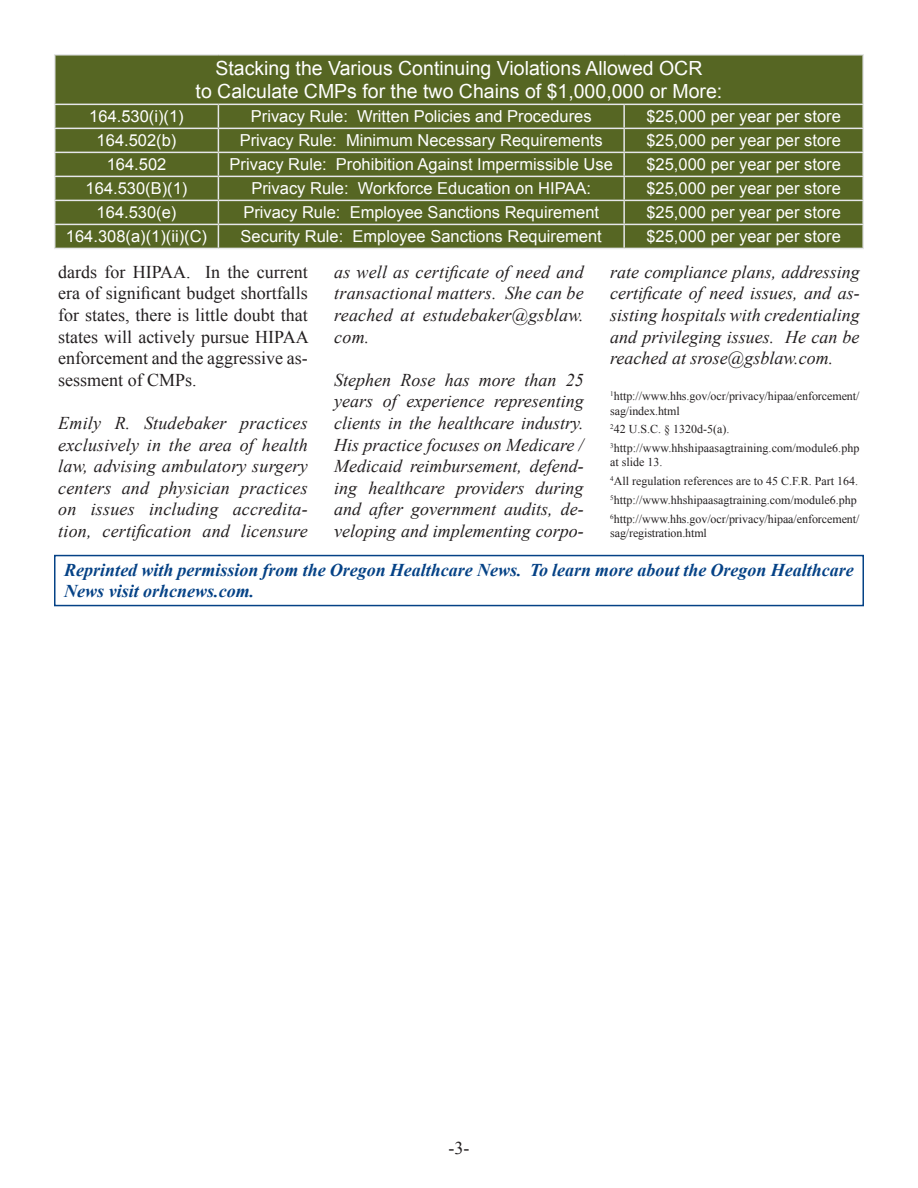
<style>
.page{position:relative;width:918px;height:1188px;background:#fff}
.page>*{position:absolute;margin:0;border:0;box-sizing:border-box;transform-origin:0 0}
.t1{font:19.5px "Arial";color:#fff}
.t2{font:italic 18px/21.6px "Times New Roman";color:#231f20;text-align:justify}
.t3{font:18px/21.6px "Times New Roman";color:#231f20;text-align:justify}
.t4{font:italic 700 18px/21.6px "Times New Roman";color:#054286}
.t5{font:16.5px "Arial";color:#fff}
.t6{font:12px/14.4px "Times New Roman";color:#231f20}
</style>
<div class="page">
<div style="left:54px;top:555px;width:810px;height:51px;border:2px solid #054286"></div>
<svg style="left:55px;top:56px;width:807px;height:192px;background:#586826"></svg>
<hr style="left:54px;top:54px;width:164px;height:2px;background:#e6e7e9">
<hr style="left:54px;top:56px;width:1px;height:48px;background:#e6e7e9">
<hr style="left:218px;top:54px;width:406px;height:2px;background:#e6e7e9">
<hr style="left:624px;top:54px;width:240px;height:2px;background:#e6e7e9">
<hr style="left:862px;top:56px;width:2px;height:48px;background:#e6e7e9">
<hr style="left:54px;top:104px;width:164px;height:1px;background:#e6e7e9">
<hr style="left:218px;top:104px;width:406px;height:1px;background:#e6e7e9">
<hr style="left:624px;top:104px;width:240px;height:1px;background:#e6e7e9">
<hr style="left:623px;top:105px;width:2px;height:23px;background:#e6e7e9">
<hr style="left:862px;top:105px;width:2px;height:23px;background:#e6e7e9">
<hr style="left:54px;top:128px;width:164px;height:1px;background:#e6e7e9">
<hr style="left:218px;top:128px;width:406px;height:1px;background:#e6e7e9">
<hr style="left:624px;top:128px;width:240px;height:1px;background:#e6e7e9">
<hr style="left:623px;top:129px;width:2px;height:23px;background:#e6e7e9">
<hr style="left:862px;top:129px;width:2px;height:23px;background:#e6e7e9">
<hr style="left:54px;top:152px;width:164px;height:1px;background:#e6e7e9">
<hr style="left:218px;top:152px;width:406px;height:1px;background:#e6e7e9">
<hr style="left:624px;top:152px;width:240px;height:1px;background:#e6e7e9">
<hr style="left:623px;top:153px;width:2px;height:23px;background:#e6e7e9">
<hr style="left:862px;top:153px;width:2px;height:23px;background:#e6e7e9">
<hr style="left:54px;top:176px;width:164px;height:1px;background:#e6e7e9">
<hr style="left:218px;top:176px;width:406px;height:1px;background:#e6e7e9">
<hr style="left:624px;top:176px;width:240px;height:1px;background:#e6e7e9">
<hr style="left:623px;top:177px;width:2px;height:23px;background:#e6e7e9">
<hr style="left:862px;top:177px;width:2px;height:23px;background:#e6e7e9">
<hr style="left:54px;top:200px;width:164px;height:1px;background:#e6e7e9">
<hr style="left:218px;top:200px;width:406px;height:1px;background:#e6e7e9">
<hr style="left:624px;top:200px;width:240px;height:1px;background:#e6e7e9">
<hr style="left:623px;top:201px;width:2px;height:23px;background:#e6e7e9">
<hr style="left:862px;top:201px;width:2px;height:23px;background:#e6e7e9">
<hr style="left:54px;top:224px;width:164px;height:1px;background:#e6e7e9">
<svg style="left:54px;top:105px;width:1px;height:143px"></svg>
<hr style="left:218px;top:224px;width:406px;height:1px;background:#e6e7e9">
<svg style="left:218px;top:105px;width:1px;height:143px"></svg>
<hr style="left:624px;top:224px;width:240px;height:1px;background:#e6e7e9">
<hr style="left:623px;top:225px;width:2px;height:23px;background:#e6e7e9">
<hr style="left:862px;top:225px;width:2px;height:23px;background:#e6e7e9">
<hr style="left:54px;top:248px;width:164px;height:1px;background:#e6e7e9">
<hr style="left:218px;top:248px;width:406px;height:1px;background:#e6e7e9">
<hr style="left:624px;top:248px;width:240px;height:1px;background:#e6e7e9">
<p class="t1" style="left:215px;top:55px;width:489px">Stacking the Various Continuing Violations Allowed OCR</p>
<p class="t1" style="left:196px;top:79px;width:528px">to Calculate CMPs for the two Chains of $1,000,000 or More:</p>
<p class="t5" style="left:89px;top:106px;width:96px">164.530(i)(1)</p>
<p class="t5" style="left:251px;top:106px;width:342px">Privacy Rule: Written Policies and Procedures</p>
<p class="t5" style="left:646px;top:106px;width:196px">$25,000 per year per store</p>
<p class="t5" style="left:97px;top:130px;width:81px">164.502(b)</p>
<p class="t5" style="left:240px;top:130px;width:365px">Privacy Rule: Minimum Necessary Requirements</p>
<p class="t5" style="left:646px;top:130px;width:196px">$25,000 per year per store</p>
<p class="t5" style="left:107px;top:154px;width:61px">164.502</p>
<p class="t5" style="left:230px;top:154px;width:385px">Privacy Rule: Prohibition Against Impermissible Use</p>
<p class="t5" style="left:646px;top:154px;width:196px">$25,000 per year per store</p>
<p class="t5" style="left:86px;top:178px;width:103px">164.530(B)(1)</p>
<p class="t5" style="left:251px;top:178px;width:341px">Privacy Rule: Workforce Education on HIPAA:</p>
<p class="t5" style="left:646px;top:178px;width:196px">$25,000 per year per store</p>
<p class="t5" style="left:97px;top:202px;width:81px">164.530(e)</p>
<p class="t5" style="left:243px;top:202px;width:357px">Privacy Rule: Employee Sanctions Requirement</p>
<p class="t5" style="left:646px;top:202px;width:196px">$25,000 per year per store</p>
<p class="t5" style="left:66px;top:226px;width:143px">164.308(a)(1)(ii)(C)</p>
<p class="t5" style="left:241px;top:226px;width:363px">Security Rule: Employee Sanctions Requirement</p>
<p class="t5" style="left:646px;top:226px;width:196px">$25,000 per year per store</p>
<p class="t3" style="left:58px;top:261px;width:252px">dards for HIPAA. In the current era of significant budget shortfalls for states, there is little doubt that states will actively pursue HIPAA enforcement and the aggressive as&shy;sessment of CMPs.</p>
<p class="t2" style="left:58px;top:412px;width:251px">Emily R. Studebaker practices exclusively in the area of health law, advising ambulatory surgery centers and physician practices on issues including accredita&shy;tion, certification and licensure</p>
<p class="t2" style="left:334px;top:261px;width:251px">as well as certificate of need and transactional matters. She can be reached at estudebaker@gsblaw. com.</p>
<p class="t2" style="left:334px;top:369px;width:251px">Stephen Rose has more than 25 years of experience representing clients in the healthcare industry.<br>His practice focuses on Medicare / Medicaid reimbursement, defend&shy;ing healthcare providers during and after government audits, de&shy;veloping and implementing corpo-</p>
<p class="t2" style="left:610px;top:261px;width:251px">rate compliance plans, addressing certificate of need issues, and as&shy;sisting hospitals with credentialing and privileging issues. He can be reached at srose@gsblaw.com.</p>
<p class="t6" style="left:610px;top:389px;width:251px"><sup>1</sup>http://www.hhs.gov/ocr/privacy/hipaa/enforcement/ sag/index.html</p>
<p class="t6" style="left:610px;top:422px;width:121px"><sup>2</sup>42 U.S.C. § 1320d-5(a).</p>
<p class="t6" style="left:610px;top:441px;width:251px"><sup>3</sup>http://www.hhshipaasagtraining.com/module6.php at slide 13.</p>
<p class="t6" style="left:610px;top:474px;width:249px"><sup>4</sup>All regulation references are to 45 C.F.R. Part 164.</p>
<p class="t6" style="left:610px;top:492px;width:248px"><sup>5</sup>http://www.hhshipaasagtraining.com/module6.php</p>
<p class="t6" style="left:610px;top:511px;width:251px"><sup>6</sup>http://www.hhs.gov/ocr/privacy/hipaa/enforcement/ sag/registration.html</p>
<p class="t4" style="left:64px;top:559px;width:791px">Reprinted with permission from the Oregon Healthcare News. To learn more about the Oregon Healthcare<br>News visit orhcnews.com.</p>
<p class="t3" style="left:449px;top:1137px;width:22px">-3-</p>
</div>
